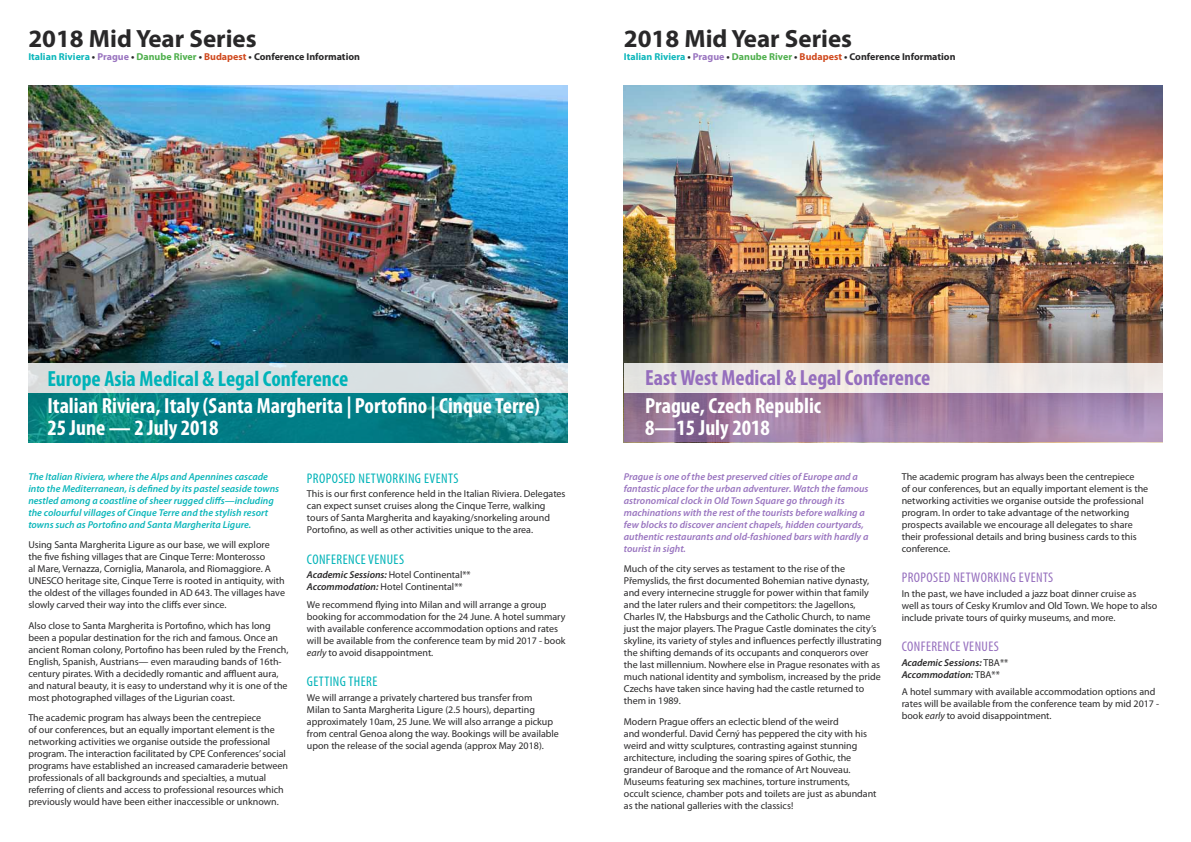
<style>
.page{position:relative;width:1191px;height:842px;background:#fff}
.page>*{position:absolute;margin:0;border:0;box-sizing:border-box;transform-origin:0 0}
.t1{font:700 25px "Myriad Pro";color:#292829}
.t2{font:700 condensed 22px/22px "Myriad Pro";color:#fff}
.t3{font:700 condensed 22px "Myriad Pro";color:#00b3b8}
.t4{font:700 condensed 22px "Myriad Pro";color:#956ebd}
.t5{font:condensed 14px "Myriad Pro";letter-spacing:.03em;color:#00b3b8}
.t6{font:condensed 14px "Myriad Pro";letter-spacing:.03em;color:#956ebd}
.t7{font:10px/12px "Myriad Pro";color:#292829}
.t8{font:italic 600 10px/12px "Myriad Pro";color:#9a75c0}
.t9{font:italic 600 10px/12px "Myriad Pro";color:#0db7bb}
.t10{font:700 10px "Myriad Pro";color:#292829}
.t11{font:italic 600 10px/12px "Myriad Pro";color:#292829}
.s1{color:#0db7bb}
.s2{color:#9a75c0}
.s3{color:#50b04e}
.s4{color:#d04a1f}
.s5{font-weight:600;font-style:italic}
.s6{font-style:italic}
.s7{font-weight:400;font-style:normal}
</style>
<div class="page">
<img style="left:28px;top:85px;width:539px;height:278px">
<svg style="left:28px;top:393px;width:539px;height:50px;background:#0a8287"></svg>
<svg style="left:28px;top:363px;width:540px;height:30px;background:#dae0e2"></svg>
<img style="left:624px;top:85px;width:538px;height:278px">
<svg style="left:624px;top:393px;width:538px;height:49px;background:#a17fa4"></svg>
<div style="left:624px;top:363px;width:538px;height:30px;background:#eee8e5"></div>
<h1 class="t1" style="left:28px;top:22px;width:230px">2018 Mid Year Series</h1>
<p class="t10" style="left:28px;top:50px;width:333px"><span class="s1">Italian Riviera</span> • <span class="s2">Prague</span> • <span class="s3">Danube River</span> • <span class="s4">Budapest</span> • Conference Information</p>
<h1 class="t1" style="left:624px;top:22px;width:230px">2018 Mid Year Series</h1>
<p class="t10" style="left:624px;top:50px;width:333px"><span class="s1">Italian Riviera</span> • <span class="s2">Prague</span> • <span class="s3">Danube River</span> • <span class="s4">Budapest</span> • Conference Information</p>
<h2 class="t3" style="left:47px;top:365px;width:302px">Europe Asia Medical &amp; Legal Conference</h2>
<h2 class="t2" style="left:47px;top:395px;width:494px">Italian Riviera, Italy (Santa Margherita | Portofino | Cinque Terre)<br>25 June — 2 July 2018</h2>
<p class="t9" style="left:28px;top:470px;width:252px">The Italian Riviera, where the Alps and Apennines cascade into the Mediterranean, is defined by its pastel seaside towns nestled among a coastline of sheer rugged cliffs—including the colourful villages of Cinque Terre and the stylish resort towns such as Portofino and Santa Margherita Ligure.</p>
<p class="t7" style="left:28px;top:538px;width:258px">Using Santa Margherita Ligure as our base, we will explore the five fishing villages that are Cinque Terre: Monterosso<br>al Mare, Vernazza, Corniglia, Manarola, and Riomaggiore. A UNESCO heritage site, Cinque Terre is rooted in antiquity, with the oldest of the villages founded in AD 643. The villages have slowly carved their way into the cliffs ever since.</p>
<p class="t7" style="left:28px;top:619px;width:262px">Also close to Santa Margherita is Portofino, which has long been a popular destination for the rich and famous. Once an ancient Roman colony, Portofino has been ruled by the French, English, Spanish, Austrians— even marauding bands of 16th&shy;century pirates. With a decidedly romantic and affluent aura, and natural beauty, it is easy to understand why it is one of the most photographed villages of the Ligurian coast.</p>
<p class="t7" style="left:28px;top:711px;width:261px">The academic program has always been the centrepiece<br>of our conferences, but an equally important element is the networking activities we organise outside the professional program. The interaction facilitated by CPE Conferences’ social programs have established an increased camaraderie between professionals of all backgrounds and specialties, a mutual referring of clients and access to professional resources which previously would have been either inaccessible or unknown.</p>
<h3 class="t5" style="left:307px;top:469px;width:153px">PROPOSED NETWORKING EVENTS</h3>
<p class="t7" style="left:307px;top:488px;width:260px">This is our first conference held in the Italian Riviera. Delegates can expect sunset cruises along the Cinque Terre, walking tours of Santa Margherita and kayaking/snorkeling around Portofino, as well as other activities unique to the area.</p>
<h3 class="t5" style="left:307px;top:550px;width:99px">CONFERENCE VENUES</h3>
<p class="t7" style="left:307px;top:569px;width:165px"><span class="s5">Academic Sessions:</span> Hotel Continental**<br><span class="s5">Accommodation:</span> Hotel Continental**</p>
<p class="t7" style="left:307px;top:598px;width:260px">We recommend flying into Milan and will arrange a group booking for accommodation for the 24 June. A hotel summary with available conference accommodation options and rates will be available from the conference team by mid 2017 - book <span class="s6">early</span> to avoid disappointment.</p>
<h3 class="t5" style="left:307px;top:673px;width:72px">GETTING THERE</h3>
<p class="t7" style="left:307px;top:691px;width:253px">We will arrange a privately chartered bus transfer from<br>Milan to Santa Margherita Ligure (2.5 hours), departing approximately 10am, 25 June. We will also arrange a pickup from central Genoa along the way. Bookings will be available upon the release of the social agenda (approx May 2018).</p>
<h2 class="t4" style="left:645px;top:364px;width:287px">East West Medical &amp; Legal Conference</h2>
<h2 class="t2" style="left:645px;top:394px;width:177px">Prague, Czech Republic<br>8—15 July 2018</h2>
<p class="t8" style="left:624px;top:470px;width:246px">Prague is one of the best preserved cities of Europe and a fantastic place for the urban adventurer. Watch the famous astronomical clock in Old Town Square go through its machinations with the rest of the tourists before walking a few blocks to discover ancient chapels, hidden courtyards, authentic restaurants and old-fashioned bars with hardly a tourist in sight.</p>
<p class="t7" style="left:624px;top:562px;width:259px">Much of the city serves as testament to the rise of the Přemyslids, the first documented Bohemian native dynasty, and every internecine struggle for power within that family and the later rulers and their competitors: the Jagellons, Charles IV, the Habsburgs and the Catholic Church, to name just the major players. The Prague Castle dominates the city’s skyline, its variety of styles and influences perfectly illustrating the shifting demands of its occupants and conquerors over the last millennium. Nowhere else in Prague resonates with as much national identity and symbolism, increased by the pride Czechs have taken since having had the castle returned to them in 1989.</p>
<p class="t7" style="left:624px;top:715px;width:254px">Modern Prague offers an eclectic blend of the weird<br>and wonderful. David Černý has peppered the city with his weird and witty sculptures, contrasting against stunning architecture, including the soaring spires of Gothic, the grandeur of Baroque and the romance of Art Nouveau.<br>Museums featuring sex machines, torture instruments, occult science, chamber pots and toilets are just as abundant as the national galleries with the classics!</p>
<p class="t7" style="left:901px;top:470px;width:248px">The academic program has always been the centrepiece<br>of our conferences, but an equally important element is the networking activities we organise outside the professional program. In order to take advantage of the networking prospects available we encourage all delegates to share their professional details and bring business cards to this conference.</p>
<h3 class="t6" style="left:901px;top:569px;width:153px">PROPOSED NETWORKING EVENTS</h3>
<p class="t7" style="left:901px;top:587px;width:257px">In the past, we have included a jazz boat dinner cruise as<br>well as tours of Cesky Krumlov and Old Town. We hope to also include private tours of quirky museums, and more.</p>
<h3 class="t6" style="left:901px;top:638px;width:99px">CONFERENCE VENUES</h3>
<p class="t11" style="left:901px;top:656px;width:108px">Academic Sessions: <span class="s7">TBA**<br></span>Accommodation: <span class="s7">TBA**</span></p>
<p class="t7" style="left:901px;top:686px;width:259px">A hotel summary with available accommodation options and rates will be available from the conference team by mid 2017 - book <span class="s6">early</span> to avoid disappointment.</p>
</div>
